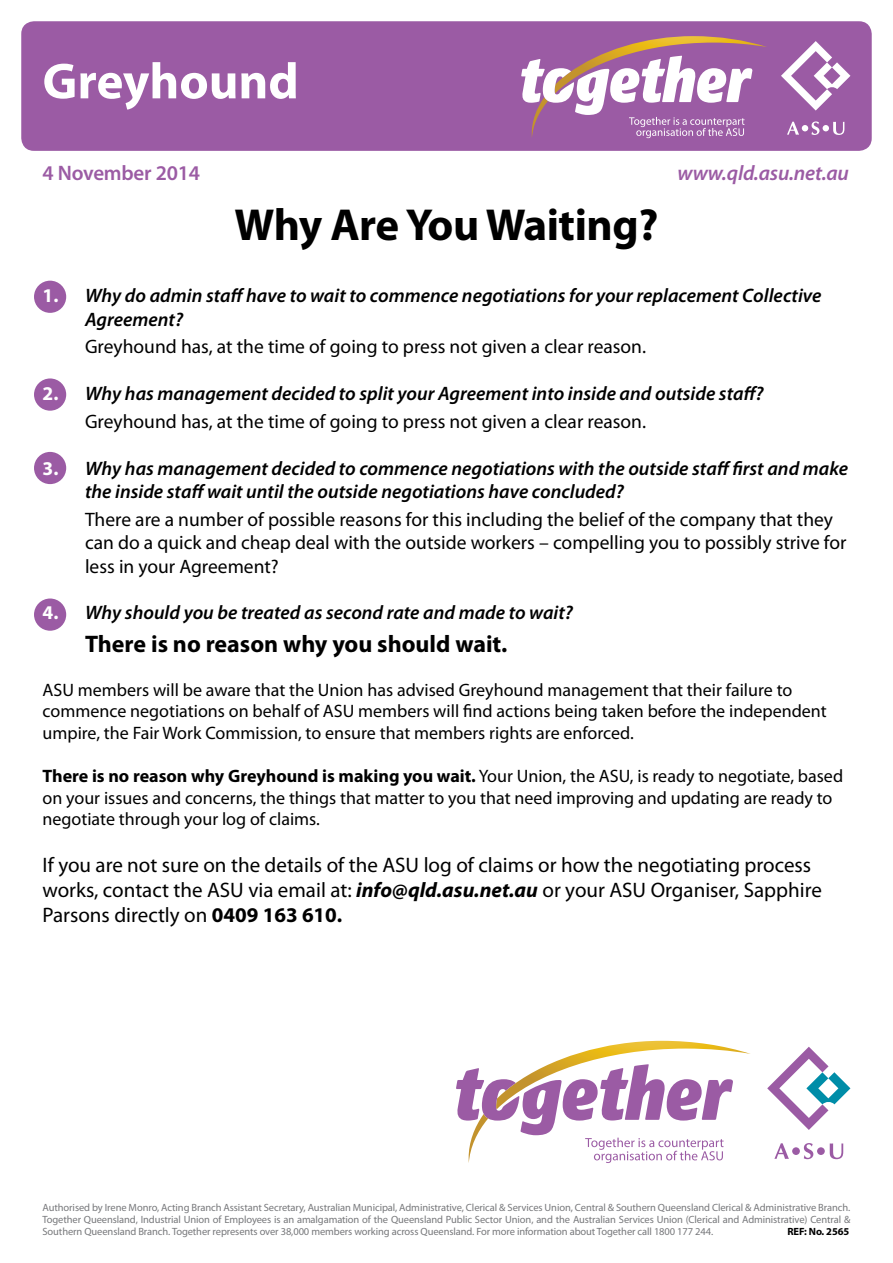
<style>
.page{position:relative;width:893px;height:1263px;background:#fff}
.page>*{position:absolute;margin:0;border:0;box-sizing:border-box;transform-origin:0 0}
.t1{font:700 51px "Myriad";color:#fff}
.t2{font:700 45px "Myriad Pro";letter-spacing:-.015em;color:#000}
.t3{font:700 24px "Myriad Pro";color:#000}
.t4{font:21px/25.2px "Myriad Pro";color:#000}
.t5{font:italic 600 21px "Myriad Pro";letter-spacing:-.01em;color:#9b5ba4}
.t6{font:600 21px "Myriad Pro";letter-spacing:-.01em;color:#9b5ba4}
.t7{font:italic 600 19.5px/23.4px "Myriad Pro";color:#000}
.t8{font:19.5px/23.4px "Myriad Pro";color:#000}
.t9{font:18px/21.6px "Myriad Pro";color:#000}
.t10{font:10.5px/12px "Myriad Pro";letter-spacing:-.01em;color:#77787b;text-align:justify}
.t11{font:700 10.5px "Myriad Pro";letter-spacing:-.01em;color:#000}
.s1{font-weight:700;font-style:normal;color:#fff}
.s2{font-weight:400;font-style:normal}
.s3{font-weight:700}
.s4{font-weight:700;font-style:italic}
</style>
<div class="page">
<div style="left:34px;top:281px;width:32px;height:32px;background:#9b5ba4;border-radius:50%"></div>
<div style="left:34px;top:378px;width:32px;height:33px;background:#9b5ba4;border-radius:50%"></div>
<div style="left:34px;top:452px;width:32px;height:32px;background:#9b5ba4;border-radius:50%"></div>
<div style="left:34px;top:598px;width:32px;height:33px;background:#9b5ba4;border-radius:50%"></div>
<div style="left:21px;top:21px;width:851px;height:130px;background:#9b5ba4;border-radius:13px"></div>
<svg style="left:781px;top:41px;width:69px;height:70px"></svg>
<svg style="left:787px;top:121px;width:57px;height:14px"></svg>
<svg style="left:521px;top:36px;width:246px;height:102px"></svg>
<svg style="left:767px;top:1047px;width:83px;height:83px"></svg>
<svg style="left:774px;top:1143px;width:15px;height:16px"></svg>
<div style="left:792px;top:1147px;width:8px;height:8px;background:#9b5ba4;border-radius:50%"></div>
<svg style="left:804px;top:1143px;width:9px;height:16px"></svg>
<div style="left:817px;top:1147px;width:8px;height:8px;background:#9b5ba4;border-radius:50%"></div>
<svg style="left:830px;top:1143px;width:13px;height:16px"></svg>
<svg style="left:456px;top:1041px;width:294px;height:122px"></svg>
<h1 class="t1" style="left:43px;top:55px;width:258px">Greyhound</h1>
<h3 class="t6" style="left:43px;top:160px;width:159px">4 November 2014</h3>
<h3 class="t5" style="left:677px;top:160px;width:173px">www.qld.asu.net.au</h3>
<h2 class="t2" style="left:235px;top:195px;width:425px">Why Are You Waiting?</h2>
<h3 class="t7" style="left:85px;top:284px;width:738px;text-indent:-43px"><span class="s1">1.</span> Why do admin staff have to wait to commence negotiations for your replacement Collective<br>Agreement?</h3>
<h3 class="t8" style="left:85px;top:335px;width:563px">Greyhound has, at the time of going to press not given a clear reason.</h3>
<h3 class="t7" style="left:85px;top:379px;width:680px;line-height:27.6px;text-indent:-43px"><span class="s1">2.</span> Why has management decided to split your Agreement into inside and outside staff?<br><span class="s2">Greyhound has, at the time of going to press not given a clear reason.</span></h3>
<h3 class="t7" style="left:85px;top:456px;width:764px;text-indent:-43px"><span class="s1">3.</span> Why has management decided to commence negotiations with the outside staff first and make the inside staff wait until the outside negotiations have concluded?</h3>
<h3 class="t8" style="left:85px;top:507px;width:763px">There are a number of possible reasons for this including the belief of the company that they can do a quick and cheap deal with the outside workers – compelling you to possibly strive for less in your Agreement?</h3>
<h3 class="t7" style="left:43px;top:601px;width:532px"><span class="s1">4.</span> Why should you be treated as second rate and made to wait?</h3>
<h3 class="t3" style="left:85px;top:629px;width:424px">There is no reason why you should wait.</h3>
<p class="t9" style="left:43px;top:678px;width:786px">ASU members will be aware that the Union has advised Greyhound management that their failure to commence negotiations on behalf of ASU members will find actions being taken before the independent umpire, the Fair Work Commission, to ensure that members rights are enforced.</p>
<p class="t9" style="left:43px;top:765px;width:802px"><span class="s3">There is no reason why Greyhound is making you wait.</span> Your Union, the ASU, is ready to negotiate, based on your issues and concerns, the things that matter to you that need improving and updating are ready to negotiate through your log of claims.</p>
<h3 class="t4" style="left:43px;top:852px;width:781px">If you are not sure on the details of the ASU log of claims or how the negotiating process works, contact the ASU via email at: <span class="s4">info@qld.asu.net.au</span> or your ASU Organiser, Sapphire<br>Parsons directly on <span class="s3">0409 163 610.</span></h3>
<p class="t10" style="left:43px;top:1201px;width:809px">Authorised by Irene Monro, Acting Branch Assistant Secretary, Australian Municipal, Administrative, Clerical &amp; Services Union, Central &amp; Southern Queensland Clerical &amp; Administrative Branch.<br>Together Queensland, Industrial Union of Employees is an amalgamation of the Queensland Public Sector Union, and the Australian Services Union (Clerical and Administrative) Central &amp; Southern Queensland Branch. Together represents over 38,000 members working across Queensland. For more information about Together call 1800 177 244.</p>
<p class="t11" style="left:787px;top:1224px;width:63px">REF: No. 2565</p>
</div>
